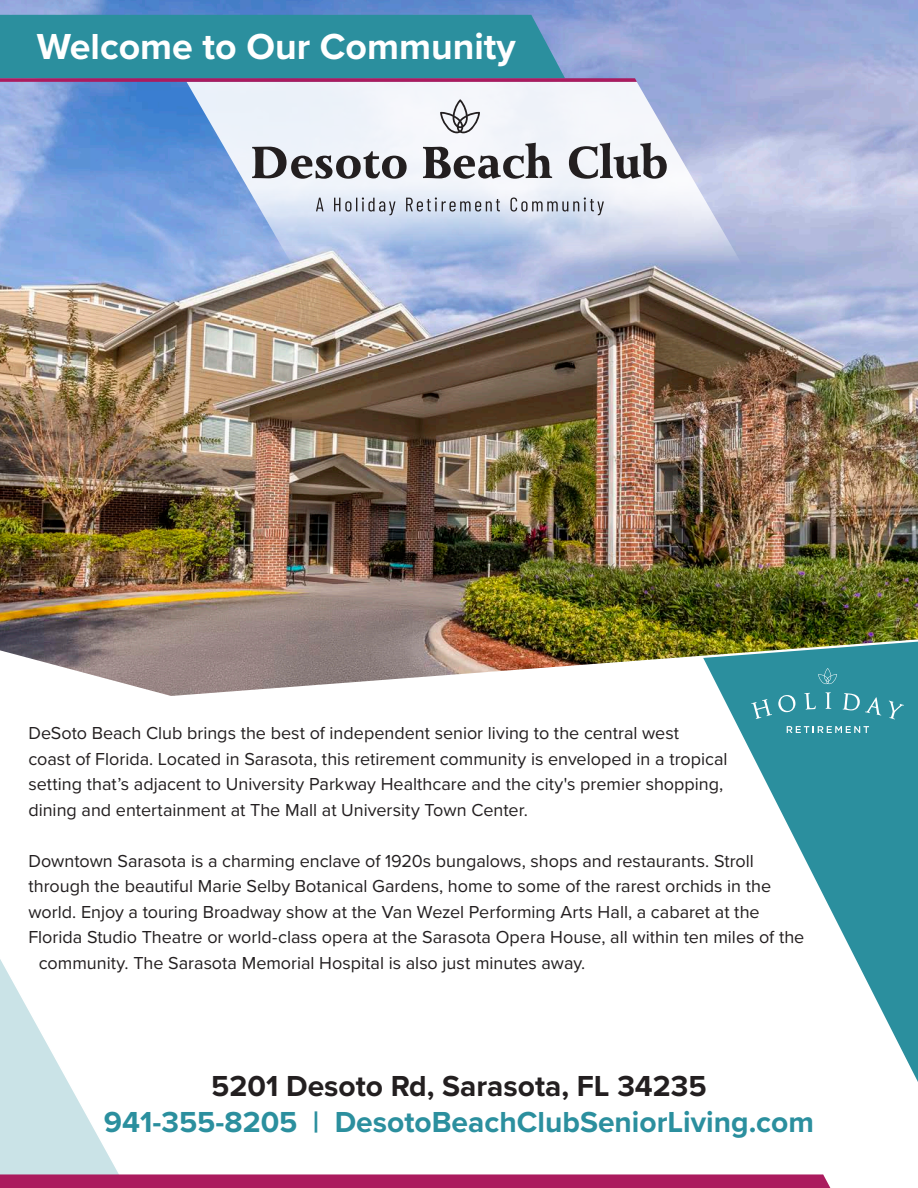
<style>
.page{position:relative;width:918px;height:1188px;background:#fff}
.page>*{position:absolute;margin:0;border:0;box-sizing:border-box;transform-origin:0 0}
.t1{font:700 37.5px "Proxima Nova";color:#fff}
.t2{font:700 30px "Proxima Nova";color:#2b8f9e}
.t3{font:700 30px "Proxima Nova";color:#231f20}
.t4{font:18px/25.5px "Proxima Nova";color:#231f20}
</style>
<div class="page">
<svg style="left:723px;top:698px;width:195px;height:384px;fill:#2b8f9e"></svg>
<svg style="left:0;top:937px;width:830px;height:251px"></svg>
<img style="left:0;top:0;width:918px;height:696px">
<svg style="left:751px;top:699px;width:21px;height:20px"></svg>
<svg style="left:778px;top:695px;width:17px;height:17px"></svg>
<svg style="left:804px;top:693px;width:12px;height:17px"></svg>
<svg style="left:825px;top:692px;width:6px;height:17px"></svg>
<svg style="left:843px;top:693px;width:38px;height:22px"></svg>
<svg style="left:889px;top:701px;width:15px;height:18px"></svg>
<svg style="left:818px;top:668px;width:19px;height:16px"></svg>
<svg style="left:787px;top:726px;width:82px;height:7px"></svg>
<svg style="left:186px;top:82px;width:567px;height:201px"></svg>
<svg style="left:252px;top:143px;width:415px;height:36px"></svg>
<svg style="left:316px;top:197px;width:288px;height:18px;background:#bfc6d1"></svg>
<svg style="left:440px;top:99px;width:40px;height:34px"></svg>
<svg style="left:0;top:15px;width:637px;height:67px;background:#3f8ba2"></svg>
<p class="t1" style="left:37px;top:19px;width:480px">Welcome to Our Community</p>
<p class="t4" style="left:28px;top:720px;width:701px">DeSoto Beach Club brings the best of independent senior living to the central west<br>coast of Florida. Located in Sarasota, this retirement community is enveloped in a tropical setting that’s adjacent to University Parkway Healthcare and the city's premier shopping, dining and entertainment at The Mall at University Town Center.</p>
<p class="t4" style="left:28px;top:847px;width:727px">Downtown Sarasota is a charming enclave of 1920s bungalows, shops and restaurants. Stroll</p>
<p class="t4" style="left:28px;top:873px;width:744px">through the beautiful Marie Selby Botanical Gardens, home to some of the rarest orchids in the</p>
<p class="t4" style="left:28px;top:898px;width:733px">world. Enjoy a touring Broadway show at the Van Wezel Performing Arts Hall, a cabaret at the</p>
<p class="t4" style="left:28px;top:924px;width:777px">Florida Studio Theatre or world-class opera at the Sarasota Opera House, all within ten miles of the</p>
<p class="t4" style="left:39px;top:949px;width:548px">community. The Sarasota Memorial Hospital is also just minutes away.</p>
<p class="t3" style="left:211px;top:1064px;width:497px">5201 Desoto Rd, Sarasota, FL 34235</p>
<p class="t2" style="left:104px;top:1100px;width:712px">941-355-8205 | DesotoBeachClubSeniorLiving.com</p>
</div>
